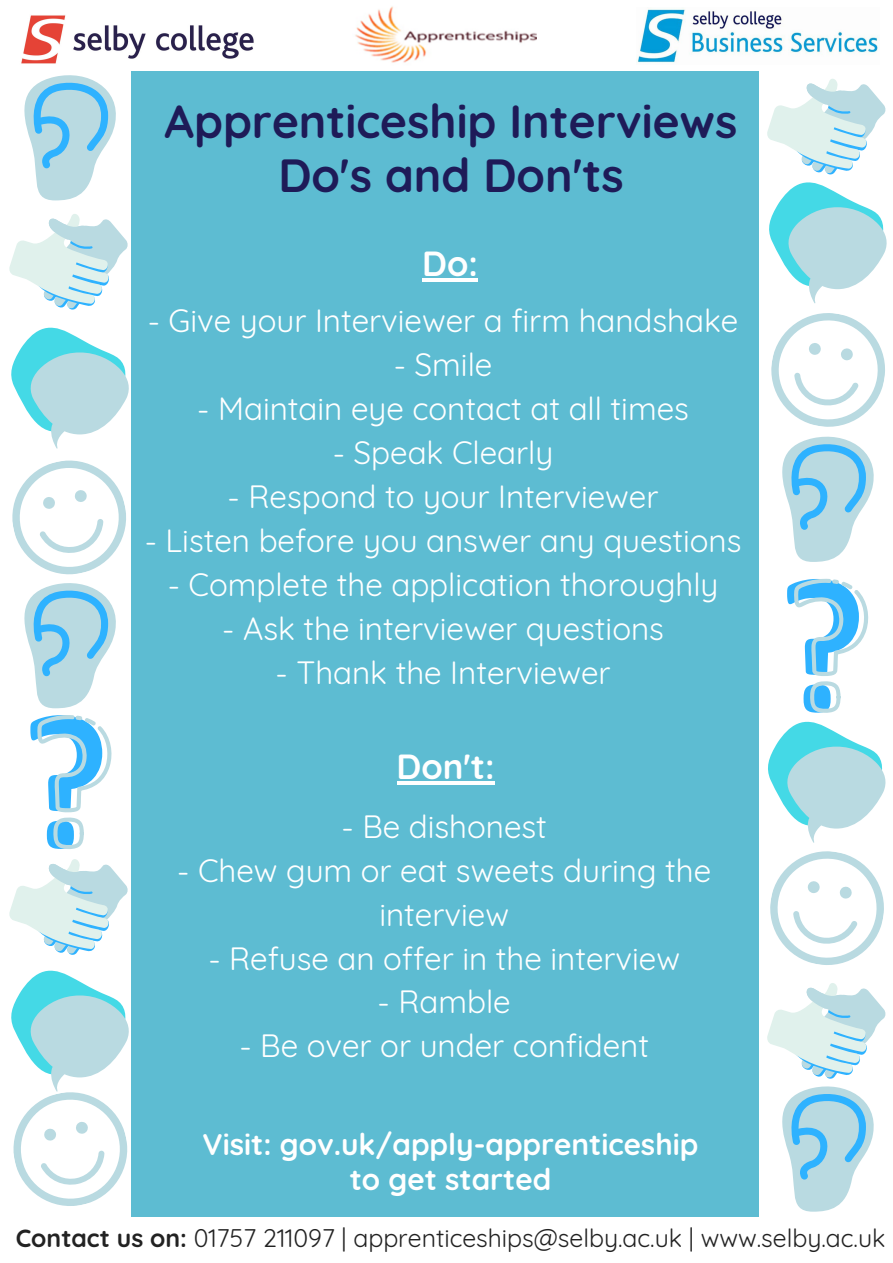
<style>
.page{position:relative;width:893px;height:1263px;background:#fff}
.page>*{position:absolute;margin:0;border:0;box-sizing:border-box;transform-origin:0 0}
.t1{font:700 46.35px/54px "Quicksand";color:#1e1b58;text-align:center}
.t2{font:700 34.8px "Quicksand";color:#fff}
.t3{font:31.5px/44px "Quicksand";color:#fff;text-align:center}
.t4{font:700 29.85px/35px "Quicksand";color:#fff;text-align:center}
.t5{font:24.9px "Quicksand";color:#222}
.s1{font-weight:700}
</style>
<div class="page">
<div style="left:132px;top:71px;width:627px;height:1148px;background:#5dbcd2"></div>
<img style="left:21px;top:15px;width:233px;height:49px">
<img style="left:355px;top:6px;width:181px;height:57px">
<div style="left:0;top:1217px;width:893px;height:46px;background:#fff"></div>
<img style="left:637px;top:8px;width:241px;height:55px">
<hr style="left:422px;top:278px;width:25px;height:3px;background:#fff">
<hr style="left:447px;top:278px;width:21px;height:3px;background:#fff">
<svg style="left:468px;top:278px;width:10px;height:3px"></svg>
<hr style="left:397px;top:781px;width:24px;height:4px;background:#fff">
<hr style="left:421px;top:781px;width:22px;height:4px;background:#fff">
<hr style="left:443px;top:781px;width:20px;height:4px;background:#fff">
<svg style="left:463px;top:781px;width:8px;height:4px"></svg>
<hr style="left:471px;top:781px;width:14px;height:4px;background:#fff">
<hr style="left:485px;top:781px;width:10px;height:4px;background:#fff">
<svg style="left:11px;top:328px;width:121px;height:380px"></svg>
<svg style="left:767px;top:79px;width:120px;height:483px"></svg>
<svg style="left:767px;top:722px;width:119px;height:490px"></svg>
<svg style="left:9px;top:73px;width:123px;height:249px"></svg>
<svg style="left:787px;top:579px;width:81px;height:134px"></svg>
<svg style="left:9px;top:715px;width:123px;height:502px"></svg>
<h1 class="t1" style="left:165px;top:94px;width:574px">Apprenticeship Interviews<br>Do's and Don'ts</h1>
<p class="t2" style="left:422px;top:241px;width:57px">Do:</p>
<p class="t3" style="left:148px;top:298px;width:592px">- Give your Interviewer a firm handshake</p>
<p class="t3" style="left:394px;top:342px;width:100px">- Smile</p>
<p class="t3" style="left:197px;top:386px;width:493px">- Maintain eye contact at all times</p>
<p class="t3" style="left:333px;top:430px;width:222px">- Speak Clearly</p>
<p class="t3" style="left:228px;top:474px;width:432px">- Respond to your Interviewer</p>
<p class="t3" style="left:145px;top:518px;width:598px">- Listen before you answer any questions</p>
<p class="t3" style="left:168px;top:562px;width:552px">- Complete the application thoroughly</p>
<p class="t3" style="left:222px;top:606px;width:443px">- Ask the interviewer questions</p>
<p class="t3" style="left:275px;top:650px;width:337px">- Thank the Interviewer</p>
<p class="t2" style="left:397px;top:744px;width:99px">Don't:</p>
<p class="t3" style="left:341px;top:804px;width:207px">- Be dishonest</p>
<p class="t3" style="left:177px;top:848px;width:535px">- Chew gum or eat sweets during the interview</p>
<p class="t3" style="left:208px;top:936px;width:473px">- Refuse an offer in the interview</p>
<p class="t3" style="left:378px;top:980px;width:135px">- Ramble</p>
<p class="t3" style="left:239px;top:1023px;width:411px">- Be over or under confident</p>
<p class="t4" style="left:203px;top:1126px;width:497px">Visit: gov.uk/apply-apprenticeship to get started</p>
<p class="t5" style="left:16px;top:1222px;width:871px"><span class="s1">Contact us on:</span> 01757 211097 | apprenticeships@selby.ac.uk | www.selby.ac.uk</p>
</div>
